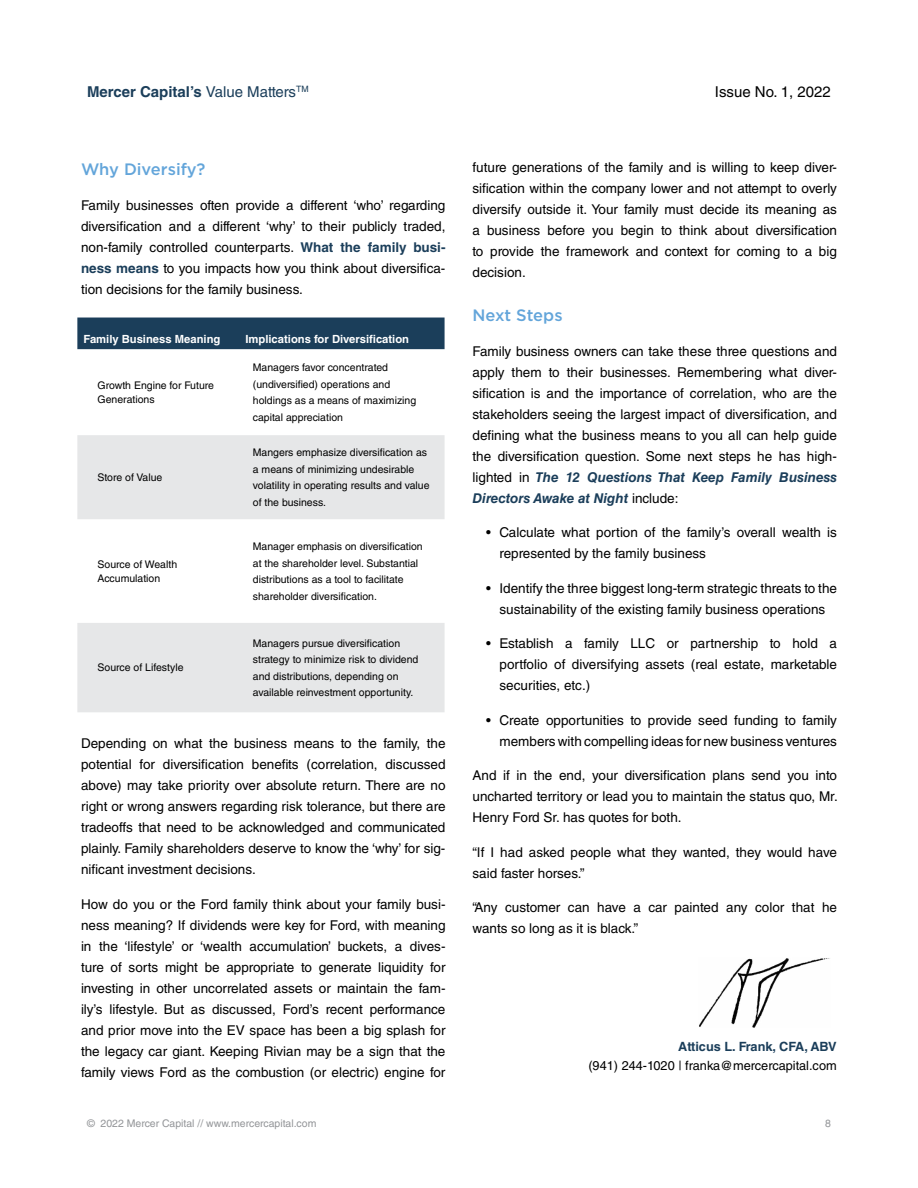
<style>
.page{position:relative;width:918px;height:1188px;background:#fff}
.page>*{position:absolute;margin:0;border:0;box-sizing:border-box;transform-origin:0 0}
.t1{font:500 16.5px "Gotham";color:#63a5da}
.t2{font:700 15px "Helvetica LT Std";color:#1b3e5a}
.t3{font:15px "Helvetica LT Std";color:#000}
.t4{font:13.5px/21px "Helvetica LT Std";color:#000;text-align:justify}
.t5{font:12.75px "Helvetica LT Std";color:#000}
.t6{font:700 12.75px "Helvetica LT Std";color:#1b3e5a}
.t7{font:700 11.25px "Helvetica LT Std";color:#fff}
.t8{font:10.5px/16.5px "Helvetica LT Std";color:#000}
.t9{font:10.5px "Helvetica LT Std";color:#939598}
.s1{font-weight:400}
.s2{font-weight:700;color:#1b3e5a}
.s3{font-weight:700;font-style:italic;color:#1b3e5a}
</style>
<div class="page">
<div style="left:77px;top:318px;width:368px;height:31px;background:#1b3e5a"></div>
<svg style="left:77px;top:435px;width:368px;height:277px;fill:#e6e7e8"></svg>
<img style="left:699px;top:958px;width:131px;height:70px">
<p class="t2" style="left:87px;top:82px;width:223px">Mercer Capital’s <span class="s1">Value Matters</span><sup>TM</sup></p>
<p class="t3" style="left:715px;top:83px;width:118px">Issue No. 1, 2022</p>
<p class="t1" style="left:81px;top:159px;width:126px">Why Diversify?</p>
<p class="t4" style="left:81px;top:194px;width:366px">Family businesses often provide a different ‘who’ regarding diversification and a different ‘why’ to their publicly traded, non-family controlled counterparts. <span class="s2">What the family busi&shy;ness means</span> to you impacts how you think about diversifica&shy;tion decisions for the family business.</p>
<p class="t7" style="left:83px;top:332px;width:139px">Family Business Meaning</p>
<p class="t7" style="left:245px;top:332px;width:165px">Implications for Diversification</p>
<p class="t8" style="left:98px;top:379px;width:118px;line-height:13.5px">Growth Engine for Future<br>Generations</p>
<p class="t8" style="left:253px;top:359px;width:165px">Managers favor concentrated (undiversified) operations and holdings as a means of maximizing capital appreciation</p>
<p class="t8" style="left:98px;top:469px;width:66px">Store of Value</p>
<p class="t8" style="left:98px;top:558px;width:81px;line-height:13.5px">Source of Wealth<br>Accumulation</p>
<p class="t8" style="left:98px;top:659px;width:88px">Source of Lifestyle</p>
<p class="t8" style="left:253px;top:444px;width:178px">Mangers emphasize diversification as a means of minimizing undesirable volatility in operating results and value of the business.</p>
<p class="t8" style="left:253px;top:538px;width:171px">Manager emphasis on diversification at the shareholder level. Substantial distributions as a tool to facilitate shareholder diversification.</p>
<p class="t8" style="left:253px;top:635px;width:167px">Managers pursue diversification strategy to minimize risk to dividend and distributions, depending on available reinvestment opportunity.</p>
<p class="t4" style="left:81px;top:733px;width:366px">Depending on what the business means to the family, the potential for diversification benefits (correlation, discussed above) may take priority over absolute return. There are no right or wrong answers regarding risk tolerance, but there are tradeoffs that need to be acknowledged and communicated plainly. Family shareholders deserve to know the ‘why’ for sig&shy;nificant investment decisions.</p>
<p class="t4" style="left:81px;top:894px;width:366px">How do you or the Ford family think about your family busi&shy;ness meaning? If dividends were key for Ford, with meaning in the ‘lifestyle’ or ‘wealth accumulation’ buckets, a dives&shy;ture of sorts might be appropriate to generate liquidity for investing in other uncorrelated assets or maintain the fam&shy;ily’s lifestyle. But as discussed, Ford’s recent performance and prior move into the EV space has been a big splash for the legacy car giant. Keeping Rivian may be a sign that the family views Ford as the combustion (or electric) engine for</p>
<p class="t4" style="left:472px;top:157px;width:366px">future generations of the family and is willing to keep diver&shy;sification within the company lower and not attempt to overly diversify outside it. Your family must decide its meaning as a business before you begin to think about diversification to provide the framework and context for coming to a big decision.</p>
<p class="t1" style="left:472px;top:304px;width:92px">Next Steps</p>
<p class="t4" style="left:472px;top:340px;width:366px">Family business owners can take these three questions and apply them to their businesses. Remembering what diver&shy;sification is and the importance of correlation, who are the stakeholders seeing the largest impact of diversification, and defining what the business means to you all can help guide the diversification question. Some next steps he has high&shy;lighted in <span class="s3">The 12 Questions That Keep Family Business Directors Awake at Night</span> include:</p>
<p class="t4" style="left:500px;top:522px;width:339px;text-indent:-14px">• Calculate what portion of the family’s overall wealth is represented by the family business</p>
<p class="t4" style="left:486px;top:577px;width:353px;text-align:center">• Identify the three biggest long-term strategic threats to the sustainability of the existing family business operations</p>
<p class="t4" style="left:500px;top:633px;width:339px;text-indent:-14px">• Establish a family LLC or partnership to hold a portfolio of diversifying assets (real estate, marketable securities, etc.)</p>
<p class="t4" style="left:486px;top:709px;width:353px;text-align:right">• Create opportunities to provide seed funding to family members with compelling ideas for new business ventures</p>
<p class="t4" style="left:472px;top:765px;width:367px">And if in the end, your diversification plans send you into uncharted territory or lead you to maintain the status quo, Mr.<br>Henry Ford Sr. has quotes for both.</p>
<p class="t4" style="left:472px;top:841px;width:366px">“If I had asked people what they wanted, they would have said faster horses.”</p>
<p class="t4" style="left:472px;top:897px;width:366px">“Any customer can have a car painted any color that he wants so long as it is black.”</p>
<p class="t6" style="left:678px;top:1039px;width:160px">Atticus L. Frank, CFA, ABV</p>
<p class="t5" style="left:588px;top:1059px;width:250px">(941) 244-1020 | franka@mercercapital.com</p>
<p class="t9" style="left:87px;top:1117px;width:231px">© 2022 Mercer Capital // www.mercercapital.com</p>
<p class="t9" style="left:825px;top:1117px;width:7px">8</p>
</div>
